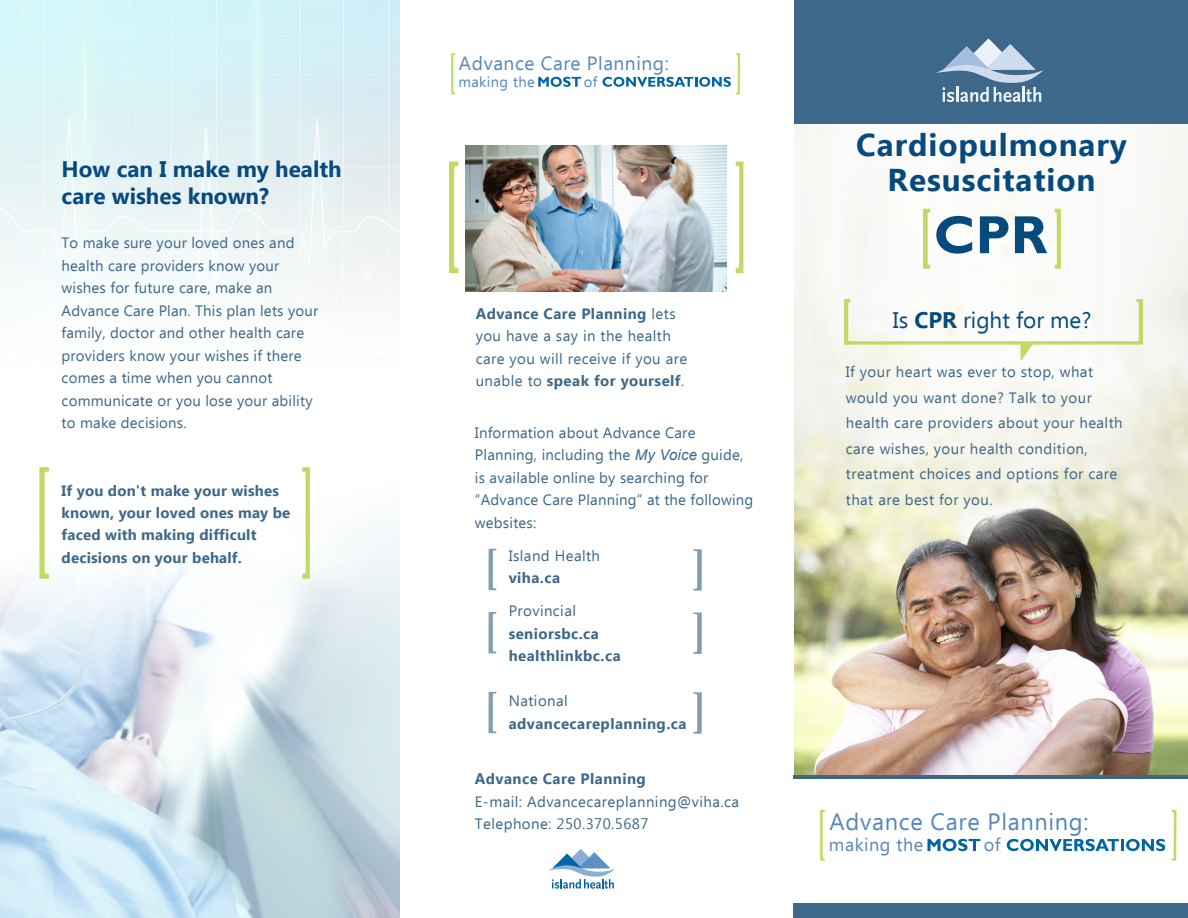
<style>
.page{position:relative;width:1188px;height:918px;background:#fff}
.page>*{position:absolute;margin:0;border:0;box-sizing:border-box;transform-origin:0 0}
.t1{font:700 54px "Gill Sans";color:#074a7e}
.t2{font:700 31.5px/34.5px "Ebrima";letter-spacing:.03em;color:#074a7e;text-align:center}
.t3{font:23.55px "Ebrima";letter-spacing:.03em;color:#5688bb}
.t4{font:700 22.5px/27px "Ebrima";color:#074a7e}
.t5{font:22.5px "Ebrima";color:#074a7e}
.t6{font:19.2px "Ebrima";letter-spacing:.03em;color:#5688bb}
.t7{font:18px "Ebrima";letter-spacing:.03em;color:#5688bb}
.t8{font:15px/22.5px "Ebrima";letter-spacing:.01em;color:#3d6889}
.t9{font:15px/22.5px "Ebrima";letter-spacing:.03em;color:#3d6889}
.t10{font:700 15px/22.5px "Ebrima";letter-spacing:.01em;color:#3d6889}
.t11{font:700 15px/22.5px "Ebrima";letter-spacing:.03em;color:#3d6889}
.t12{font:14.7px "Ebrima";letter-spacing:.03em;color:#5688bb}
.s1{font-weight:700}
.s2{font-family:"Arial";font-style:italic}
.s3{font-weight:400}
</style>
<div class="page">
<img style="left:0;top:0;width:399px;height:918px">
<img style="left:794px;top:123px;width:394px;height:652px">
<svg style="left:449px;top:161px;width:9px;height:112px"></svg>
<svg style="left:736px;top:161px;width:7px;height:112px"></svg>
<img style="left:465px;top:146px;width:262px;height:145px">
<svg style="left:922px;top:208px;width:9px;height:61px"></svg>
<svg style="left:1054px;top:208px;width:8px;height:61px"></svg>
<div style="left:794px;top:903px;width:394px;height:15px;background:#3d6889"></div>
<div style="left:794px;top:0;width:394px;height:123px;background:#3d6889"></div>
<hr style="left:794px;top:775px;width:394px;height:3px;background:#3d6889">
<svg style="left:1136px;top:298px;width:8px;height:47px"></svg>
<svg style="left:843px;top:298px;width:8px;height:47px"></svg>
<svg style="left:1019px;top:340px;width:16px;height:24px"></svg>
<div style="left:1028px;top:341px;width:110px;height:4px;border:1px solid #c1d965"></div>
<div style="left:844px;top:341px;width:178px;height:4px;border:1px solid #c1d965"></div>
<svg style="left:39px;top:467px;width:10px;height:112px"></svg>
<svg style="left:302px;top:467px;width:8px;height:112px"></svg>
<svg style="left:693px;top:549px;width:9px;height:42px"></svg>
<svg style="left:489px;top:549px;width:7px;height:41px"></svg>
<svg style="left:693px;top:612px;width:9px;height:42px"></svg>
<svg style="left:489px;top:612px;width:7px;height:41px"></svg>
<svg style="left:693px;top:692px;width:9px;height:42px"></svg>
<svg style="left:489px;top:692px;width:7px;height:41px"></svg>
<svg style="left:548px;top:849px;width:67px;height:40px"></svg>
<svg style="left:936px;top:38px;width:108px;height:64px"></svg>
<svg style="left:927px;top:839px;width:53px;height:12px"></svg>
<svg style="left:1007px;top:839px;width:158px;height:12px"></svg>
<svg style="left:820px;top:810px;width:5px;height:51px"></svg>
<svg style="left:1172px;top:810px;width:4px;height:51px"></svg>
<svg style="left:538px;top:77px;width:43px;height:10px"></svg>
<svg style="left:451px;top:53px;width:4px;height:41px"></svg>
<svg style="left:602px;top:53px;width:138px;height:41px"></svg>
<p class="t4" style="left:62px;top:156px;width:282px">How can I make my health care wishes known?</p>
<p class="t8" style="left:62px;top:233px;width:258px">To make sure your loved ones and health care providers know your wishes for future care, make an<br>Advance Care Plan. This plan lets your family, doctor and other health care providers know your wishes if there comes a time when you cannot communicate or you lose your ability to make decisions.</p>
<p class="t10" style="left:62px;top:480px;width:230px">If you don't make your wishes known, your loved ones may be faced with making difficult decisions on your behalf.</p>
<p class="t6" style="left:459px;top:49px;width:211px">Advance Care Planning:</p>
<p class="t12" style="left:458px;top:71px;width:78px">making the</p>
<p class="t12" style="left:584px;top:71px;width:15px">of</p>
<p class="t9" style="left:476px;top:303px;width:213px"><span class="s1">Advance Care Planning</span> lets you have a say in the health care you will receive if you are unable to <span class="s1">speak for yourself</span>.</p>
<p class="t8" style="left:475px;top:422px;width:280px">Information about Advance Care<br>Planning, including the <span class="s2">My Voice</span> guide, is available online by searching for “Advance Care Planning” at the following websites:</p>
<p class="t9" style="left:509px;top:545px;width:93px">Island Health <span class="s1">viha.ca</span></p>
<p class="t11" style="left:509px;top:601px;width:113px"><span class="s3">Provincial </span>seniorsbc.ca healthlinkbc.ca</p>
<p class="t11" style="left:509px;top:690px;width:179px"><span class="s3">National </span>advancecareplanning.ca</p>
<p class="t9" style="left:475px;top:769px;width:266px"><span class="s1">Advance Care Planning<br></span>E-mail: Advancecareplanning@viha.ca<br>Telephone: 250.370.5687</p>
<p class="t2" style="left:856px;top:130px;width:272px">Cardiopulmonary<br>Resuscitation</p>
<p class="t1" style="left:934px;top:202px;width:115px">CPR</p>
<p class="t5" style="left:893px;top:304px;width:200px">Is <span class="s1">CPR</span> right for me?</p>
<p class="t9" style="left:846px;top:360px;width:278px;line-height:25.5px">If your heart was ever to stop, what would you want done? Talk to your health care providers about your health care wishes, your health condition, treatment choices and options for care that are best for you.</p>
<p class="t3" style="left:830px;top:805px;width:261px">Advance Care Planning:</p>
<p class="t7" style="left:829px;top:832px;width:96px">making the</p>
<p class="t7" style="left:984px;top:832px;width:18px">of</p>
</div>
